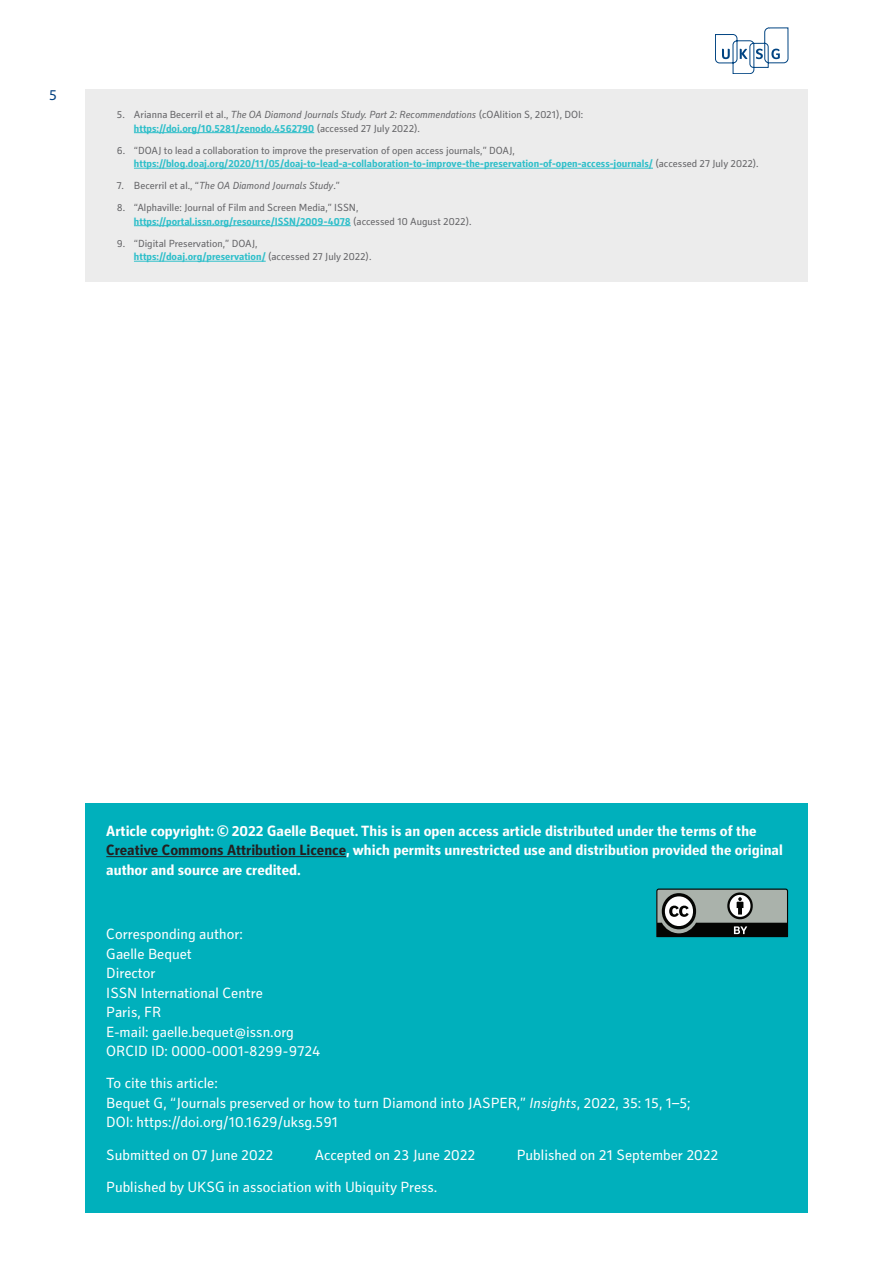
<style>
.page{position:relative;width:893px;height:1263px;background:#fff}
.page>*{position:absolute;margin:0;border:0;box-sizing:border-box;transform-origin:0 0}
.Credits{font:15px/19.5px "Secca Std";color:#fff}
.Credits_-_Author{font:700 15px/19.5px "Secca Std";color:#fff}
.t1{font:15px "Secca Std";color:#014081}
.Reference_List__Tint{font:10.5px/13.5px "Secca Std";color:#636366}
.Reference_List__Tint-2{font:700 10.5px/13.5px "Secca Std";color:#2fbfca}
.Reference_List__Tint-3{font:italic 10.5px "Secca Std";color:#636366}
.s1{font-style:italic}
.s2{font-weight:700;color:#2fbfca}
.s3{font-weight:400;color:#636366}
.s4{font-style:normal}
.s5{color:#231f20}
</style>
<div class="page">
<svg style="left:715px;top:28px;width:73px;height:46px"></svg>
<div style="left:85px;top:89px;width:723px;height:192px;background:#ececec"></div>
<hr style="left:134px;top:132px;width:180px;height:1px;background:#2fbfca">
<hr style="left:134px;top:168px;width:519px;height:1px;background:#2fbfca">
<hr style="left:134px;top:225px;width:217px;height:1px;background:#2fbfca">
<hr style="left:134px;top:261px;width:132px;height:1px;background:#2fbfca">
<div style="left:85px;top:804px;width:723px;height:409px;background:#00b0bc"></div>
<hr style="left:106px;top:856px;width:240px;height:1px;background:#231f20">
<svg style="left:656px;top:888px;width:133px;height:50px;background:#6f7a77"></svg>
<p class="t1" style="left:49px;top:87px;width:9px">5</p>
<p class="Reference_List__Tint" style="left:134px;top:108px;width:451px;text-indent:-17px">5. Arianna Becerril et al., <span class="s1">The OA Diamond Journals Study. Part 2: Recommendations</span> (cOAlition S, 2021), DOI: <span class="s2">https://doi.org/10.5281/zenodo.4562790</span> (accessed 27 July 2022).</p>
<p class="Reference_List__Tint-2" style="left:134px;top:144px;width:626px;text-indent:-17px"><span class="s3">6. “DOAJ to lead a collaboration to improve the preservation of open access journals,” DOAJ, </span>https://blog.doaj.org/2020/11/05/doaj-to-lead-a-collaboration-to-improve-the-preservation-of-open-access-journals/ <span class="s3">(accessed 27 July 2022).</span></p>
<p class="Reference_List__Tint-3" style="left:117px;top:180px;width:225px"><span class="s4">7. Becerril et al., “</span>The OA Diamond Journals Study<span class="s4">.”</span></p>
<p class="Reference_List__Tint" style="left:134px;top:201px;width:339px;text-indent:-17px">8. “Alphaville: Journal of Film and Screen Media,” ISSN, <span class="s2">https://portal.issn.org/resource/ISSN/2009-4078</span> (accessed 10 August 2022).</p>
<p class="Reference_List__Tint" style="left:134px;top:237px;width:239px;text-indent:-17px">9. “Digital Preservation,” DOAJ, <span class="s2">https://doaj.org/preservation/</span> (accessed 27 July 2022).</p>
<p class="Credits_-_Author" style="left:106px;top:821px;width:678px">Article copyright: © 2022 Gaelle Bequet. This is an open access article distributed under the terms of the<br><span class="s5">Creative Commons Attribution Licence</span>, which permits unrestricted use and distribution provided the original author and source are credited.</p>
<p class="Credits" style="left:106px;top:925px;width:138px">Corresponding author:</p>
<p class="Credits" style="left:106px;top:944px;width:87px">Gaelle Bequet</p>
<p class="Credits" style="left:106px;top:964px;width:51px">Director</p>
<p class="Credits" style="left:106px;top:983px;width:158px">ISSN International Centre</p>
<p class="Credits" style="left:106px;top:1003px;width:56px">Paris, FR</p>
<p class="Credits" style="left:106px;top:1022px;width:189px">E-mail: gaelle.bequet@issn.org</p>
<p class="Credits" style="left:106px;top:1042px;width:216px">ORCID ID: 0000-0001-8299-9724</p>
<p class="Credits" style="left:106px;top:1074px;width:586px">To cite this article:<br>Bequet G, “Journals preserved or how to turn Diamond into JASPER,” <span class="s1">Insights</span>, 2022, 35: 15, 1–5;<br>DOI: https://doi.org/10.1629/uksg.591</p>
<p class="Credits" style="left:106px;top:1145px;width:168px">Submitted on 07 June 2022</p>
<p class="Credits" style="left:315px;top:1145px;width:162px">Accepted on 23 June 2022</p>
<p class="Credits" style="left:517px;top:1145px;width:203px">Published on 21 September 2022</p>
<p class="Credits" style="left:106px;top:1178px;width:333px">Published by UKSG in association with Ubiquity Press.</p>
</div>
